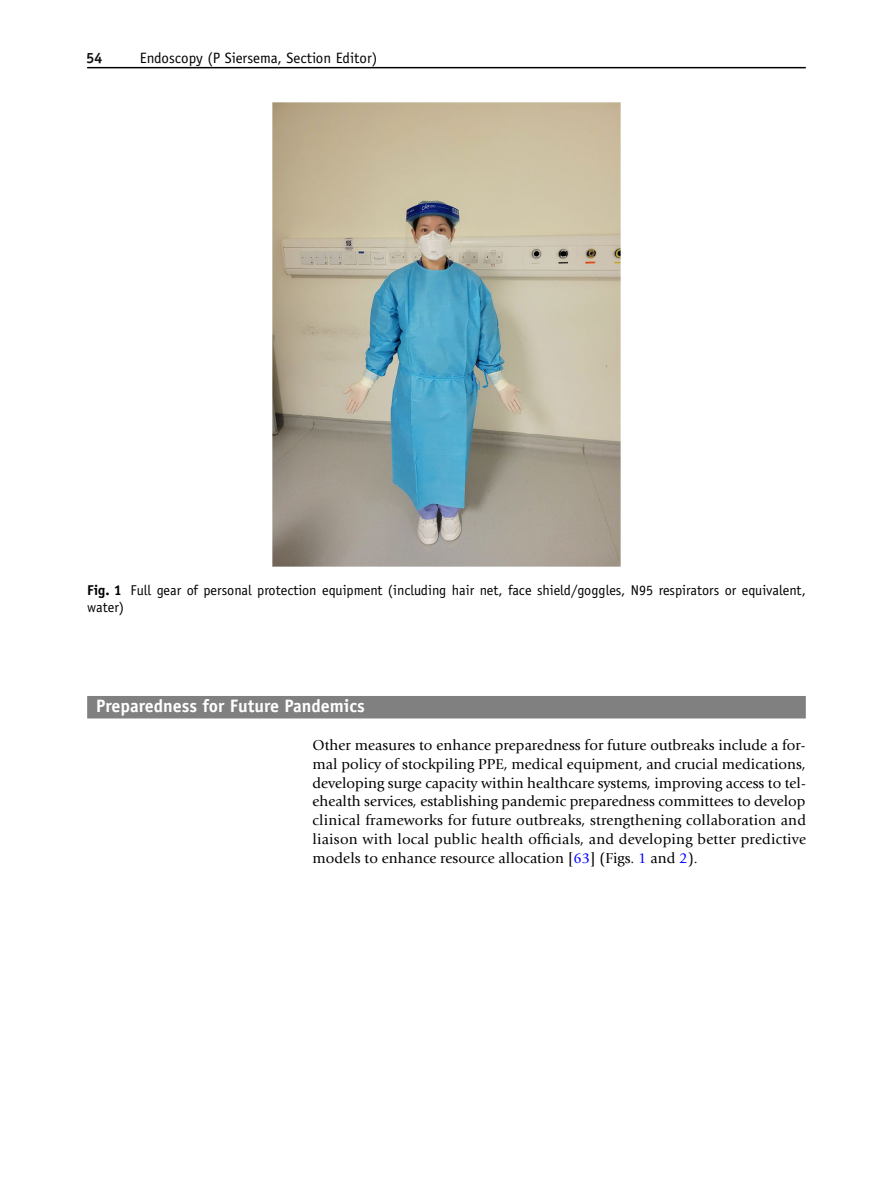
<style>
.page{position:relative;width:893px;height:1187px;background:#fff}
.page>*{position:absolute;margin:0;border:0;box-sizing:border-box;transform-origin:0 0}
.t1{font:700 18px "Officina Sans";color:#fff}
.t2{font:15px/18.8px "Giovanni";letter-spacing:.005em;color:#000;text-align:justify}
.t3{font:15px "Officina Sans";color:#000}
.t4{font:15px "Adv TT4 ca 3 bd 34.B";color:#131413}
.t5{font:14.25px/17.2px "Officina Sans";color:#000}
.s1{font-weight:700}
.s2{color:#00f}
</style>
<div class="page">
<hr style="left:87px;top:67px;width:719px;height:1px;background:#000">
<div style="left:87px;top:696px;width:719px;height:22px;background:#808080"></div>
<img style="left:272px;top:102px;width:349px;height:464px">
<p class="t4" style="left:86px;top:52px;width:18px">54</p>
<p class="t3" style="left:140px;top:49px;width:239px">Endoscopy (P Siersema, Section Editor)</p>
<p class="t5" style="left:87px;top:581px;width:720px"><span class="s1">Fig. 1</span> Full gear of personal protection equipment (including hair net, face shield/goggles, N95 respirators or equivalent, water)</p>
<p class="t1" style="left:96px;top:695px;width:270px">Preparedness for Future Pandemics</p>
<p class="t2" style="left:313px;top:735px;width:495px">Other measures to enhance preparedness for future outbreaks include a for&shy;mal policy of stockpiling PPE, medical equipment, and crucial medications, developing surge capacity within healthcare systems, improving access to tel&shy;ehealth services, establishing pandemic preparedness committees to develop clinical frameworks for future outbreaks, strengthening collaboration and liaison with local public health officials, and developing better predictive models to enhance resource allocation [<span class="s2">63</span>] (Figs. <span class="s2">1</span> and <span class="s2">2</span>).</p>
</div>
